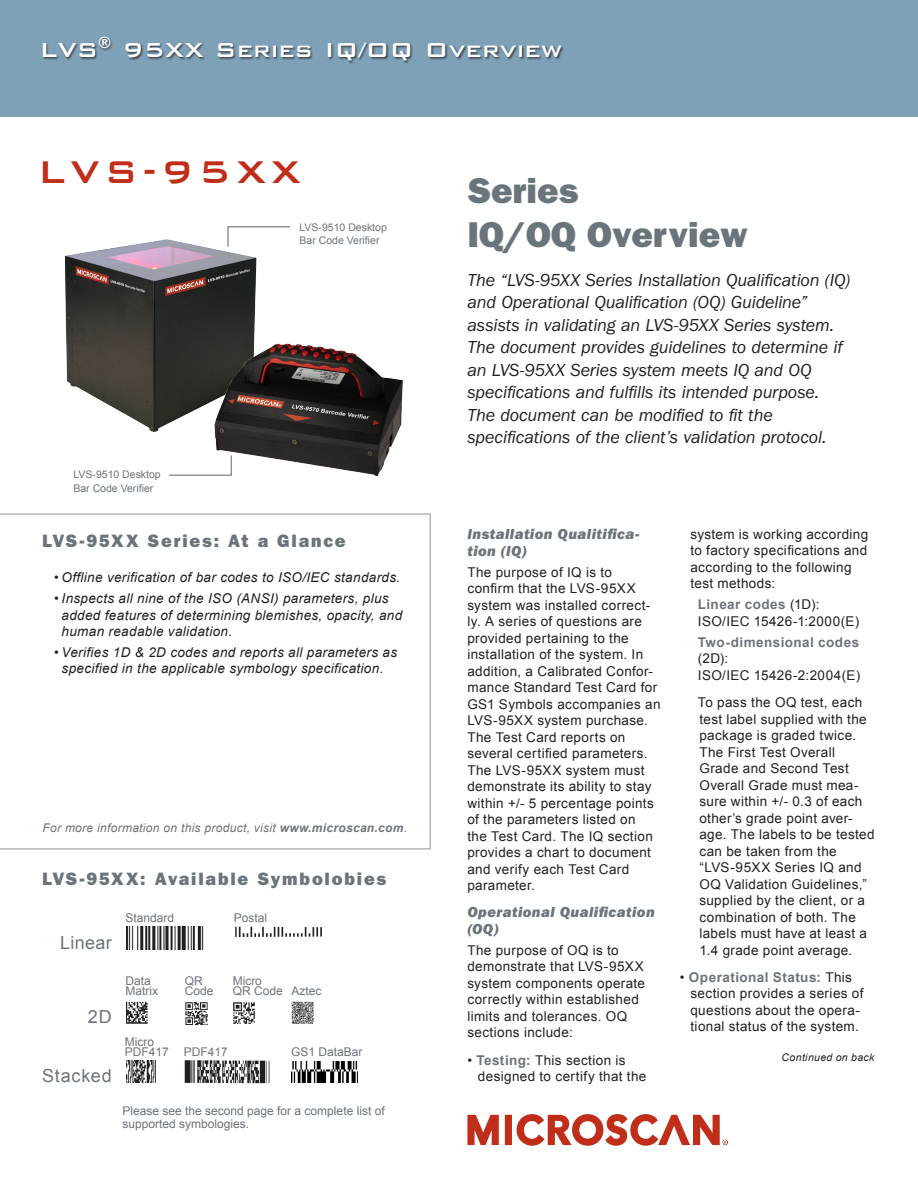
<style>
.page{position:relative;width:918px;height:1188px;background:#fff}
.page>*{position:absolute;margin:0;border:0;box-sizing:border-box;transform-origin:0 0}
.HeadlineC--BankGothi{font:500 42px "Bank Gothic";letter-spacing:.11em;color:#c02d19}
.HeadlineA{font:36px/43.2px "ITC Franklin Gothic Std Hvy";color:#6a747b}
.t1{font:500 27px "Bank Gothic";color:#fff}
.Body_Copy{font:italic 18px/22.5px "ITC Franklin Gothic Std";letter-spacing:-.01em;color:#231f20}
.Body_Copy-2{font:18px "ITC Franklin Gothic Std Hvy";letter-spacing:.1em;color:#6a747b}
.Code_headlines_3_-_P{font:18px "Arial";letter-spacing:.03em;color:#6a747b}
.Body_Copy-3{font:15px/16.5px "ITC Franklin Gothic Std Hvy It";letter-spacing:.03em;color:#6a747b}
.Body_Copy-4{font:13.5px/16.5px "Arial";letter-spacing:.025em;color:#231f20}
.Body_Copy-5{font:italic 13.5px/16.5px "Arial";letter-spacing:.025em;color:#231f20}
.IndividualCodeHeadli{font:12px/10.5px "Arial";color:#6a747b}
.BodyCopyGray{font:italic 12px "Arial";letter-spacing:.025em;color:#6a747b}
.Cutlines-Product{font:10.5px "Arial";color:#6a747b}
.Body_Copy-6{font:italic 10.5px "Arial";letter-spacing:.035em;color:#231f20}
.s1{font-weight:700}
.s2{font-weight:700;color:#6a747b}
</style>
<div class="page">
<svg style="left:0;top:513px;width:431px;height:337px"></svg>
<img style="left:126px;top:1061px;width:29px;height:21px">
<img style="left:127px;top:927px;width:77px;height:22px">
<img style="left:185px;top:1003px;width:22px;height:21px">
<img style="left:126px;top:1002px;width:22px;height:22px">
<img style="left:184px;top:1061px;width:86px;height:23px">
<img style="left:292px;top:1061px;width:66px;height:21px">
<img style="left:234px;top:1002px;width:21px;height:22px">
<img style="left:291px;top:1002px;width:23px;height:22px">
<img style="left:235px;top:927px;width:87px;height:10px">
<svg style="left:227px;top:226px;width:63px;height:4px"></svg>
<svg style="left:169px;top:474px;width:44px;height:2px"></svg>
<div style="left:0;top:0;width:918px;height:117px;background:#7ea1b7"></div>
<div style="left:42px;top:37px;width:523px;height:27px;background:#231f20;opacity:.7"></div>
<svg style="left:467px;top:1114px;width:261px;height:32px"></svg>
<img style="left:64px;top:230px;width:193px;height:202px">
<img style="left:213px;top:342px;width:190px;height:134px">
<p class="t1" style="left:40px;top:29px;width:524px">LVS<sup>®</sup> 95XX Series IQ/OQ Overview</p>
<p class="HeadlineC--BankGothi" style="left:38px;top:139px;width:264px">LVS-95XX</p>
<p class="Cutlines-Product" style="left:73px;top:467px;width:89px">LVS-9510 Desktop</p>
<p class="Cutlines-Product" style="left:73px;top:481px;width:81px">Bar Code Verifier</p>
<p class="Cutlines-Product" style="left:300px;top:220px;width:89px">LVS-9510 Desktop</p>
<p class="Cutlines-Product" style="left:300px;top:234px;width:81px">Bar Code Verifier</p>
<p class="Body_Copy-2" style="left:42px;top:530px;width:305px">LVS-95XX Series: At a Glance</p>
<p class="Body_Copy-5" style="left:54px;top:569px;width:348px">• Offline verification of bar codes to ISO/IEC standards.</p>
<p class="Body_Copy-5" style="left:62px;top:590px;width:342px;text-indent:-8px">• Inspects all nine of the ISO (ANSI) parameters, plus added features of determining blemishes, opacity, and human readable validation.</p>
<p class="Body_Copy-5" style="left:54px;top:644px;width:345px;text-align:center">• Verifies 1D &amp; 2D codes and reports all parameters as specified in the applicable symbology specification.</p>
<p class="BodyCopyGray" style="left:42px;top:820px;width:366px">For more information on this product, visit <span class="s1">www.microscan.com</span>.</p>
<p class="Body_Copy-2" style="left:42px;top:868px;width:346px">LVS-95XX: Available Symbolobies</p>
<p class="Code_headlines_3_-_P" style="left:60px;top:931px;width:53px">Linear</p>
<p class="Code_headlines_3_-_P" style="left:88px;top:1005px;width:25px">2D</p>
<p class="Code_headlines_3_-_P" style="left:42px;top:1064px;width:71px">Stacked</p>
<p class="IndividualCodeHeadli" style="left:125px;top:913px;width:50px">Standard</p>
<p class="IndividualCodeHeadli" style="left:234px;top:913px;width:35px">Postal</p>
<p class="IndividualCodeHeadli" style="left:125px;top:975px;width:34px">Data<br>Matrix</p>
<p class="IndividualCodeHeadli" style="left:125px;top:1036px;width:46px">Micro<br>PDF417</p>
<p class="IndividualCodeHeadli" style="left:185px;top:976px;width:30px">QR<br>Code</p>
<p class="IndividualCodeHeadli" style="left:233px;top:975px;width:52px">Micro<br>QR Code</p>
<p class="IndividualCodeHeadli" style="left:291px;top:986px;width:32px">Aztec</p>
<p class="IndividualCodeHeadli" style="left:184px;top:1047px;width:46px">PDF417</p>
<p class="IndividualCodeHeadli" style="left:291px;top:1046px;width:73px">GS1 DataBar</p>
<p class="IndividualCodeHeadli" style="left:123px;top:1105px;width:264px">Please see the second page for a complete list of</p>
<p class="IndividualCodeHeadli" style="left:123px;top:1119px;width:128px">supported symbologies.</p>
<p class="HeadlineA" style="left:467px;top:170px;width:282px">Series<br>IQ/OQ Overview</p>
<p class="Body_Copy" style="left:467px;top:269px;width:384px">The “LVS-95XX Series Installation Qualification (IQ) and Operational Qualification (OQ) Guideline” assists in validating an LVS-95XX Series system.<br>The document provides guidelines to determine if an LVS-95XX Series system meets IQ and OQ specifications and fulfills its intended purpose.<br>The document can be modified to fit the specifications of the client’s validation protocol.</p>
<p class="Body_Copy-3" style="left:467px;top:526px;width:174px">Installation Qualitifica&shy;tion (IQ)</p>
<p class="Body_Copy-4" style="left:467px;top:564px;width:195px">The purpose of IQ is to confirm that the LVS-95XX system was installed correct&shy;ly. A series of questions are provided pertaining to the installation of the system. In addition, a Calibrated Confor&shy;mance Standard Test Card for<br>GS1 Symbols accompanies an<br>LVS-95XX system purchase.<br>The Test Card reports on several certified parameters.<br>The LVS-95XX system must demonstrate its ability to stay within +/- 5 percentage points of the parameters listed on<br>the Test Card. The IQ section provides a chart to document and verify each Test Card parameter.</p>
<p class="Body_Copy-3" style="left:467px;top:904px;width:189px">Operational Qualification (OQ)</p>
<p class="Body_Copy-4" style="left:467px;top:942px;width:179px">The purpose of OQ is to demonstrate that LVS-95XX system components operate correctly within established limits and tolerances. OQ sections include:</p>
<p class="Body_Copy-4" style="left:478px;top:1052px;width:170px;text-indent:-10px">• <span class="s2">Testing:</span> This section is designed to certify that the</p>
<p class="Body_Copy-4" style="left:690px;top:526px;width:179px">system is working according to factory specifications and according to the following test methods:</p>
<p class="Body_Copy-4" style="left:698px;top:596px;width:163px"><span class="s2">Linear codes</span> (1D):<br>ISO/IEC 15426-1:2000(E)</p>
<p class="Body_Copy-4" style="left:698px;top:634px;width:164px"><span class="s2">Two-dimensional codes </span>(2D):<br>ISO/IEC 15426-2:2004(E)</p>
<p class="Body_Copy-4" style="left:698px;top:694px;width:178px">To pass the OQ test, each test label supplied with the package is graded twice.<br>The First Test Overall<br>Grade and Second Test<br>Overall Grade must mea&shy;sure within +/- 0.3 of each other’s grade point aver&shy;age. The labels to be tested can be taken from the “LVS-95XX Series IQ and<br>OQ Validation Guidelines,” supplied by the client, or a combination of both. The labels must have at least a<br>1.4 grade point average.</p>
<p class="Body_Copy-4" style="left:690px;top:969px;width:175px;text-indent:-10px">• <span class="s2">Operational Status:</span> This section provides a series of questions about the opera&shy;tional status of the system.</p>
<p class="Body_Copy-6" style="left:782px;top:1051px;width:94px">Continued on back</p>
</div>
